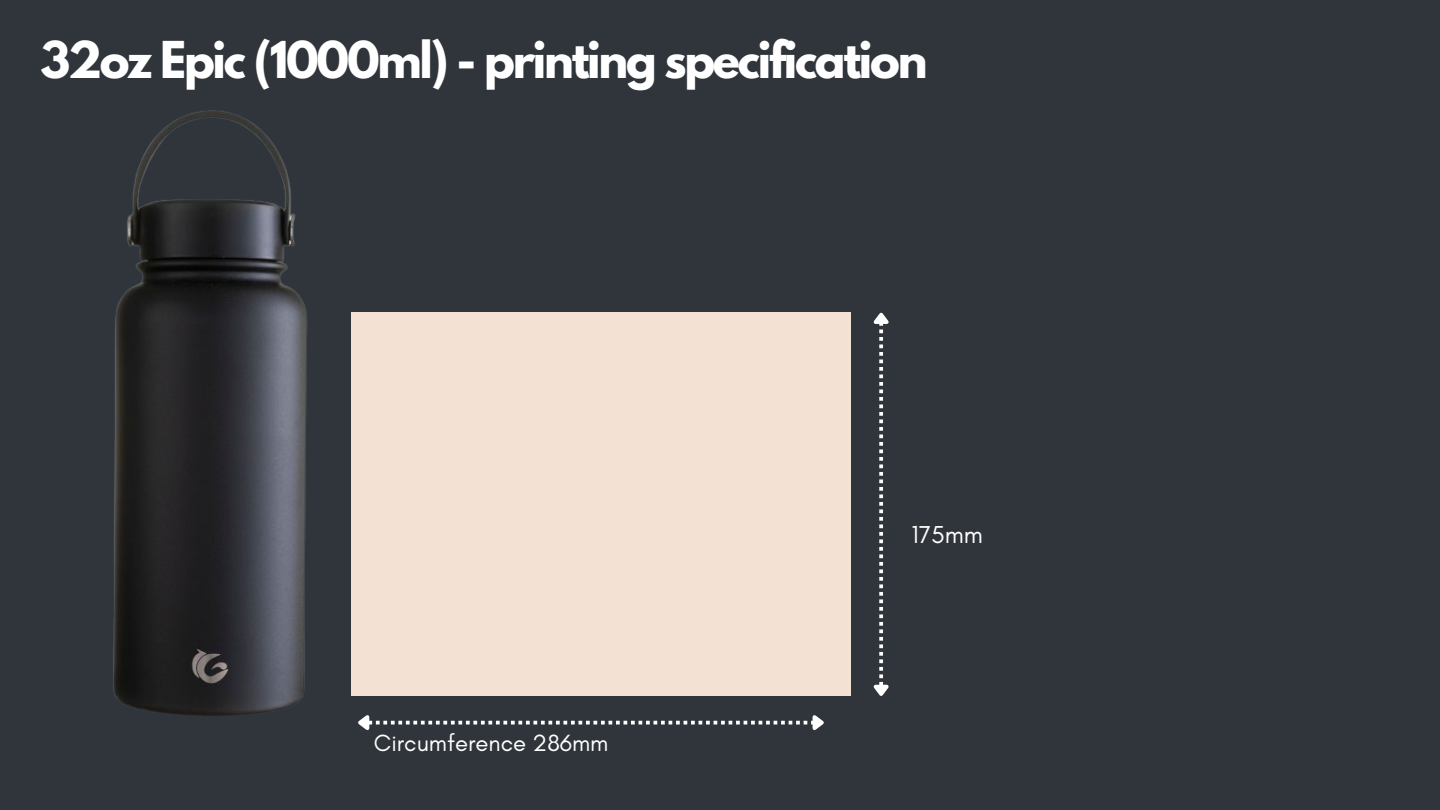
<style>
.page{position:relative;width:1440px;height:810px;background:#2f353b}
.page>*{position:absolute;margin:0;border:0;box-sizing:border-box;transform-origin:0 0}
.t1{font:700 45px "League Spartan";letter-spacing:-.05em;color:#fff}
.t2{font:25px "Glacial Indifference";color:#fff}
.t3{font:23.9px "Glacial Indifference";color:#fff}
</style>
<div class="page">
<img style="left:113px;top:110px;width:469px;height:606px">
<div style="left:351px;top:313px;width:500px;height:383px;background:#f3e1d3"></div>
<svg style="left:354px;top:712px;width:470px;height:18px"></svg>
<svg style="left:873px;top:312px;width:16px;height:384px"></svg>
<p class="t1" style="left:40px;top:37px;width:888px">32oz Epic (1000ml) - printing specification</p>
<p class="t3" style="left:374px;top:729px;width:236px">Circumference 286mm</p>
<p class="t2" style="left:912px;top:520px;width:73px">175mm</p>
</div>
